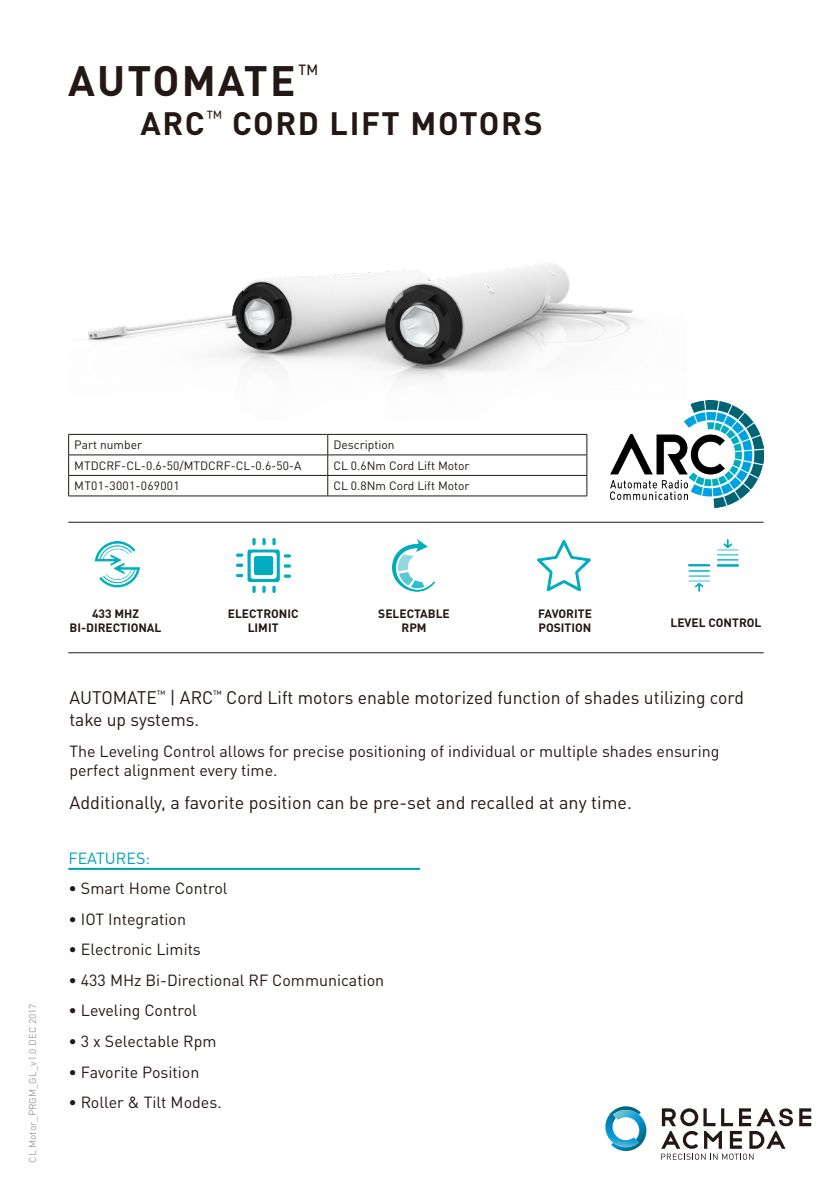
<style>
.page{position:relative;width:840px;height:1191px;background:#fff}
.page>*{position:absolute;margin:0;border:0;box-sizing:border-box;transform-origin:0 0}
.t1{font:700 42px "DINOT";letter-spacing:.05em;color:#231815}
.t2{font:700 32px "DINOT";letter-spacing:.05em;color:#231815}
.t3{font:18px/22px "DINOT";color:#231815}
.t4{font:16px/19.2px "DINOT";color:#231815}
.t5{font:16px "DINOT";color:#00a1b9}
.t6{font:12px "DINOT";color:#231815}
.t7{font:700 12px/14.4px "DINOT";color:#231815;text-align:center}
.t8{font:12px "DINOT";letter-spacing:.02em;color:#231815}
.t9{font:10px "DINOT";color:#9fa0a0}
</style>
<div class="page">
<hr style="left:68px;top:522px;width:695px;height:1px;background:#231815">
<hr style="left:68px;top:652px;width:695px;height:1px;background:#231815">
<img style="left:610px;top:401px;width:153px;height:106px">
<img style="left:94px;top:542px;width:46px;height:46px">
<img style="left:236px;top:539px;width:54px;height:53px">
<img style="left:392px;top:539px;width:42px;height:52px">
<img style="left:537px;top:540px;width:53px;height:50px">
<img style="left:688px;top:539px;width:49px;height:52px">
<svg style="left:605px;top:1106px;width:41px;height:45px"></svg>
<svg style="left:799px;top:1108px;width:11px;height:18px"></svg>
<svg style="left:661px;top:1108px;width:131px;height:51px"></svg>
<hr style="left:68px;top:868px;width:352px;height:2px;background:#00a1b9">
<img style="left:86px;top:262px;width:600px;height:158px">
<hr style="left:68px;top:434px;width:259px;height:1px;background:#231815">
<hr style="left:327px;top:434px;width:259px;height:1px;background:#231815">
<hr style="left:68px;top:454px;width:259px;height:1px;background:#231815">
<hr style="left:327px;top:454px;width:259px;height:1px;background:#231815">
<hr style="left:68px;top:475px;width:259px;height:1px;background:#231815">
<svg style="left:68px;top:434px;width:1px;height:61px"></svg>
<hr style="left:327px;top:475px;width:259px;height:1px;background:#231815">
<svg style="left:327px;top:434px;width:1px;height:61px"></svg>
<svg style="left:586px;top:434px;width:1px;height:62px"></svg>
<hr style="left:68px;top:495px;width:259px;height:1px;background:#231815">
<hr style="left:327px;top:495px;width:259px;height:1px;background:#231815">
<h1 class="t1" style="left:68px;top:53px;width:251px">AUTOMATE<sup>™</sup></h1>
<h2 class="t2" style="left:140px;top:102px;width:403px">ARC<sup>™</sup> CORD LIFT MOTORS</h2>
<p class="t6" style="left:74px;top:437px;width:69px">Part number</p>
<p class="t6" style="left:333px;top:437px;width:62px">Description</p>
<p class="t6" style="left:74px;top:458px;width:228px">MTDCRF-CL-0.6-50/MTDCRF-CL-0.6-50-A</p>
<p class="t6" style="left:333px;top:458px;width:137px">CL 0.6Nm Cord Lift Motor</p>
<p class="t8" style="left:74px;top:478px;width:107px">MT01-3001-069001</p>
<p class="t6" style="left:333px;top:478px;width:137px">CL 0.8Nm Cord Lift Motor</p>
<p class="t9" style="left:26px;top:1162px;width:161px;rotate:-90deg">CL Motor_PRGM_GL_v1.0 DEC 2017</p>
<p class="t7" style="left:69px;top:605px;width:93px">433 MHZ<br>BI-DIRECTIONAL</p>
<p class="t7" style="left:228px;top:605px;width:72px">ELECTRONIC<br>LIMIT</p>
<p class="t7" style="left:378px;top:605px;width:73px">SELECTABLE<br>RPM</p>
<p class="t7" style="left:538px;top:605px;width:55px;text-align:left">FAVORITE<br>POSITION</p>
<p class="t7" style="left:670px;top:615px;width:92px">LEVEL CONTROL</p>
<p class="t3" style="left:69px;top:686px;width:675px">AUTOMATE<sup>™</sup> | ARC<sup>™</sup> Cord Lift motors enable motorized function of shades utilizing cord take up systems.</p>
<p class="t4" style="left:69px;top:741px;width:651px">The Leveling Control allows for precise positioning of individual or multiple shades ensuring perfect alignment every time.</p>
<p class="t3" style="left:69px;top:791px;width:564px">Additionally, a favorite position can be pre-set and recalled at any time.</p>
<p class="t5" style="left:68px;top:848px;width:83px">FEATURES:</p>
<p class="t4" style="left:68px;top:878px;width:160px">• Smart Home Control</p>
<p class="t4" style="left:68px;top:909px;width:119px">• IOT Integration</p>
<p class="t4" style="left:68px;top:939px;width:134px">• Electronic Limits</p>
<p class="t4" style="left:68px;top:970px;width:317px">• 433 MHz Bi-Directional RF Communication</p>
<p class="t4" style="left:68px;top:1000px;width:130px">• Leveling Control</p>
<p class="t4" style="left:68px;top:1031px;width:149px">• 3 x Selectable Rpm</p>
<p class="t4" style="left:68px;top:1062px;width:132px">• Favorite Position</p>
<p class="t4" style="left:68px;top:1092px;width:155px">• Roller &amp; Tilt Modes.</p>
</div>
